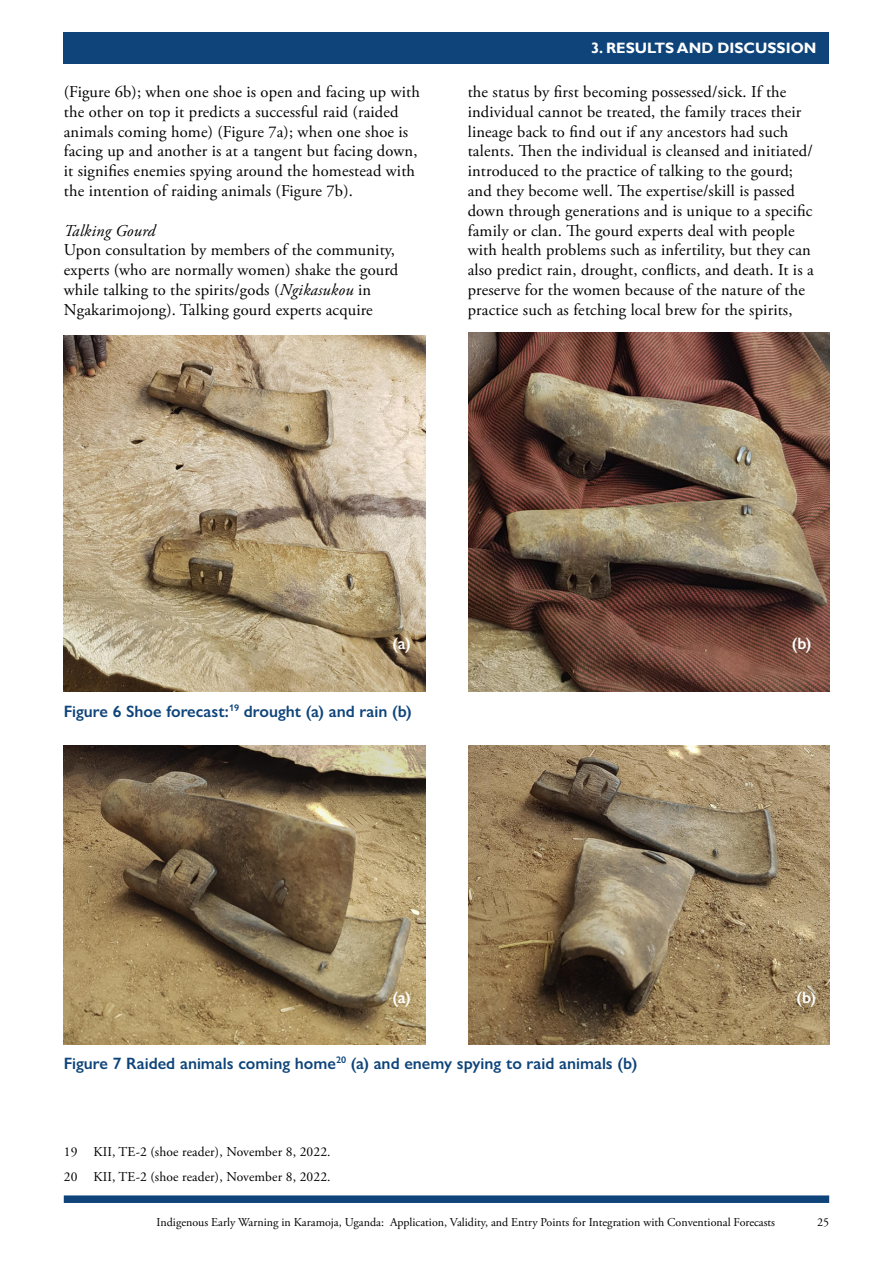
<style>
.page{position:relative;width:893px;height:1263px;background:#fff}
.page>*{position:absolute;margin:0;border:0;box-sizing:border-box;transform-origin:0 0}
.t1{font:16.5px/19.8px "Adobe Garamond Pro";letter-spacing:.01em;color:#000}
.t2{font:600 16.5px "Gill Sans Nova";color:#0e447a}
.t3{font:italic 16.5px "Adobe Garamond Pro";letter-spacing:.01em;color:#000}
.t4{font:600 16.5px "Gill Sans Nova";color:#fff}
.t5{font:700 15px "Gill Sans";color:#fff}
.t6{font:13.5px/24.8px "Adobe Garamond Pro";letter-spacing:.01em;color:#000}
.t7{font:12px "Adobe Garamond Pro";color:#000}
.s1{font-style:italic}
</style>
<div class="page">
<div style="left:64px;top:32px;width:765px;height:32px;background:#0e447a"></div>
<div style="left:64px;top:1195px;width:765px;height:8px;background:#0e447a"></div>
<img style="left:64px;top:336px;width:361px;height:356px">
<img style="left:468px;top:333px;width:362px;height:359px">
<img style="left:64px;top:746px;width:361px;height:298px">
<img style="left:468px;top:746px;width:362px;height:298px">
<p class="t1" style="left:64px;top:82px;width:358px">(Figure 6b); when one shoe is open and facing up with the other on top it predicts a successful raid (raided animals coming home) (Figure 7a); when one shoe is facing up and another is at a tangent but facing down, it signifies enemies spying around the homestead with the intention of raiding animals (Figure 7b).</p>
<p class="t3" style="left:64px;top:220px;width:93px">Talking Gourd</p>
<p class="t1" style="left:64px;top:241px;width:336px">Upon consultation by members of the community, experts (who are normally women) shake the gourd while talking to the spirits/gods (<span class="s1">Ngikasukou</span> in Ngakarimojong). Talking gourd experts acquire</p>
<p class="t5" style="left:591px;top:39px;width:227px">3. RESULTS AND DISCUSSION</p>
<p class="t1" style="left:468px;top:82px;width:348px">the status by first becoming possessed/sick. If the individual cannot be treated, the family traces their lineage back to find out if any ancestors had such talents. Then the individual is cleansed and initiated/ introduced to the practice of talking to the gourd; and they become well. The expertise/skill is passed down through generations and is unique to a specific family or clan. The gourd experts deal with people with health problems such as infertility, but they can also predict rain, drought, conflicts, and death. It is a preserve for the women because of the nature of the practice such as fetching local brew for the spirits,</p>
<p class="t4" style="left:393px;top:633px;width:20px">(a)</p>
<p class="t2" style="left:64px;top:701px;width:350px">Figure 6 Shoe forecast:<sup>19</sup> drought (a) and rain (b)</p>
<p class="t4" style="left:792px;top:633px;width:21px">(b)</p>
<p class="t4" style="left:393px;top:987px;width:20px">(a)</p>
<p class="t4" style="left:796px;top:987px;width:21px">(b)</p>
<p class="t2" style="left:64px;top:1053px;width:575px">Figure 7 Raided animals coming home<sup>20</sup> (a) and enemy spying to raid animals (b)</p>
<p class="t6" style="left:64px;top:1140px;width:268px">19 KII, TE-2 (shoe reader), November 8, 2022.<br>20 KII, TE-2 (shoe reader), November 8, 2022.</p>
<p class="t7" style="left:157px;top:1215px;width:620px">Indigenous Early Warning in Karamoja, Uganda: Application, Validity, and Entry Points for Integration with Conventional Forecasts</p>
<p class="t7" style="left:817px;top:1215px;width:13px">25</p>
</div>
